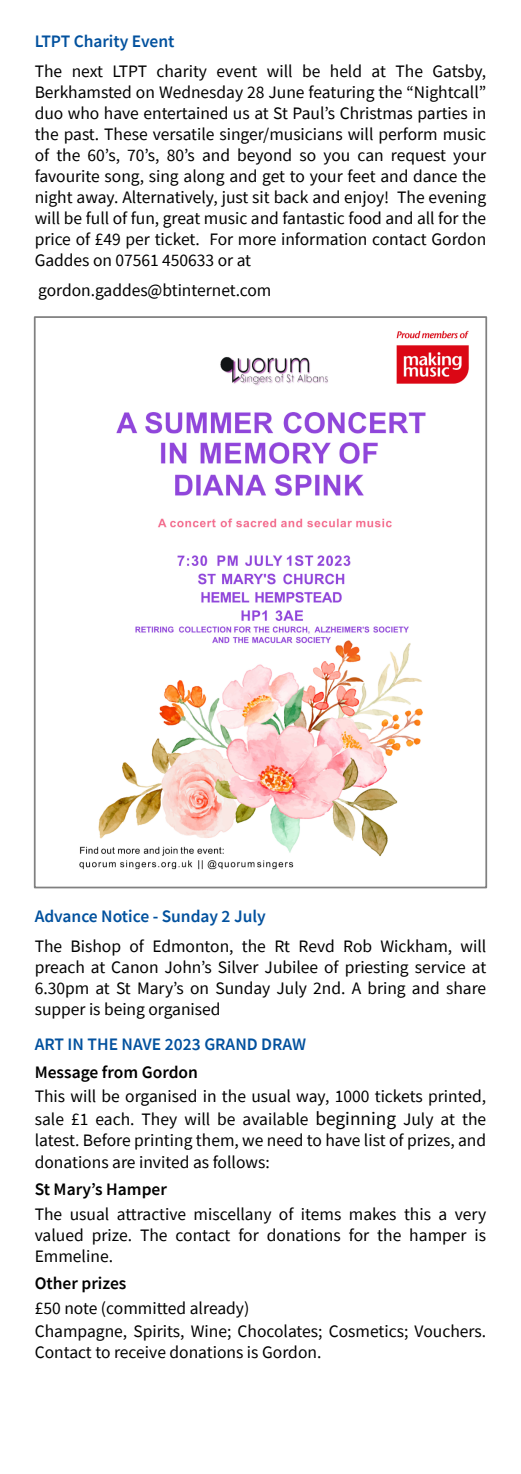
<style>
.page{position:relative;width:521px;height:1474px;background:#fff}
.page>*{position:absolute;margin:0;border:0;box-sizing:border-box;transform-origin:0 0}
.t1{font:17.5px/21px "Source Sans Pro";color:#000;text-align:justify}
.t2{font:600 17.5px "Source Sans Pro";color:#02519e}
.t3{font:600 17.5px "Source Sans Pro";color:#000}
.s1{font-size:19.25px}
</style>
<div class="page">
<img style="left:79px;top:330px;width:390px;height:540px">
<div style="left:34px;top:316px;width:453px;height:572px;border:2px solid #808080"></div>
<p class="t2" style="left:35px;top:34px;width:141px">LTPT Charity Event</p>
<p class="t1" style="left:35px;top:62px;width:453px">The next LTPT charity event will be held at The Gatsby, Berkhamsted on Wednesday 28 June featuring the “Nightcall” duo who have entertained us at St Paul’s Christmas parties in the past. These versatile singer/musicians will perform music of the 60’s, 70’s, 80’s and beyond so you can request your favourite song, sing along and get to your feet and dance the night away. Alternatively, just sit back and enjoy! The evening will be full of fun, great music and fantastic food and all for the price of £49 per ticket. For more information contact Gordon Gaddes on 07561 450633 or at</p>
<p class="t1" style="left:38px;top:281px;width:235px">gordon.gaddes@btinternet.com</p>
<p class="t2" style="left:35px;top:909px;width:232px">Advance Notice - Sunday 2 July</p>
<p class="t1" style="left:35px;top:937px;width:453px">The Bishop of Edmonton, the Rt Revd Rob Wickham, will preach at Canon John’s Silver Jubilee of priesting service at 6.30pm at St Mary’s on Sunday July 2nd. A bring and share supper is being organised</p>
<p class="t2" style="left:35px;top:1037px;width:273px">ART IN THE NAVE 2023 GRAND DRAW</p>
<p class="t3" style="left:35px;top:1064px;width:165px">Message from Gordon</p>
<p class="t1" style="left:35px;top:1086px;width:453px;line-height:23.1px">This will be organised in the usual way, 1000 tickets printed, sale £1 each. They will be available <span class="s1">beginning</span> July at the</p>
<p class="t1" style="left:35px;top:1131px;width:453px">latest. Before printing them, we need to have list of prizes, and donations are invited as follows:</p>
<p class="t3" style="left:35px;top:1181px;width:134px">St Mary’s Hamper</p>
<p class="t1" style="left:35px;top:1204px;width:453px">The usual attractive miscellany of items makes this a very valued prize. The contact for donations for the hamper is Emmeline.</p>
<p class="t3" style="left:35px;top:1276px;width:93px">Other prizes</p>
<p class="t1" style="left:35px;top:1297px;width:453px;line-height:22.8px">£50 note (committed already)<br>Champagne, Spirits, Wine; Chocolates; Cosmetics; Vouchers.</p>
<p class="t1" style="left:35px;top:1342px;width:288px">Contact to receive donations is Gordon.</p>
</div>
